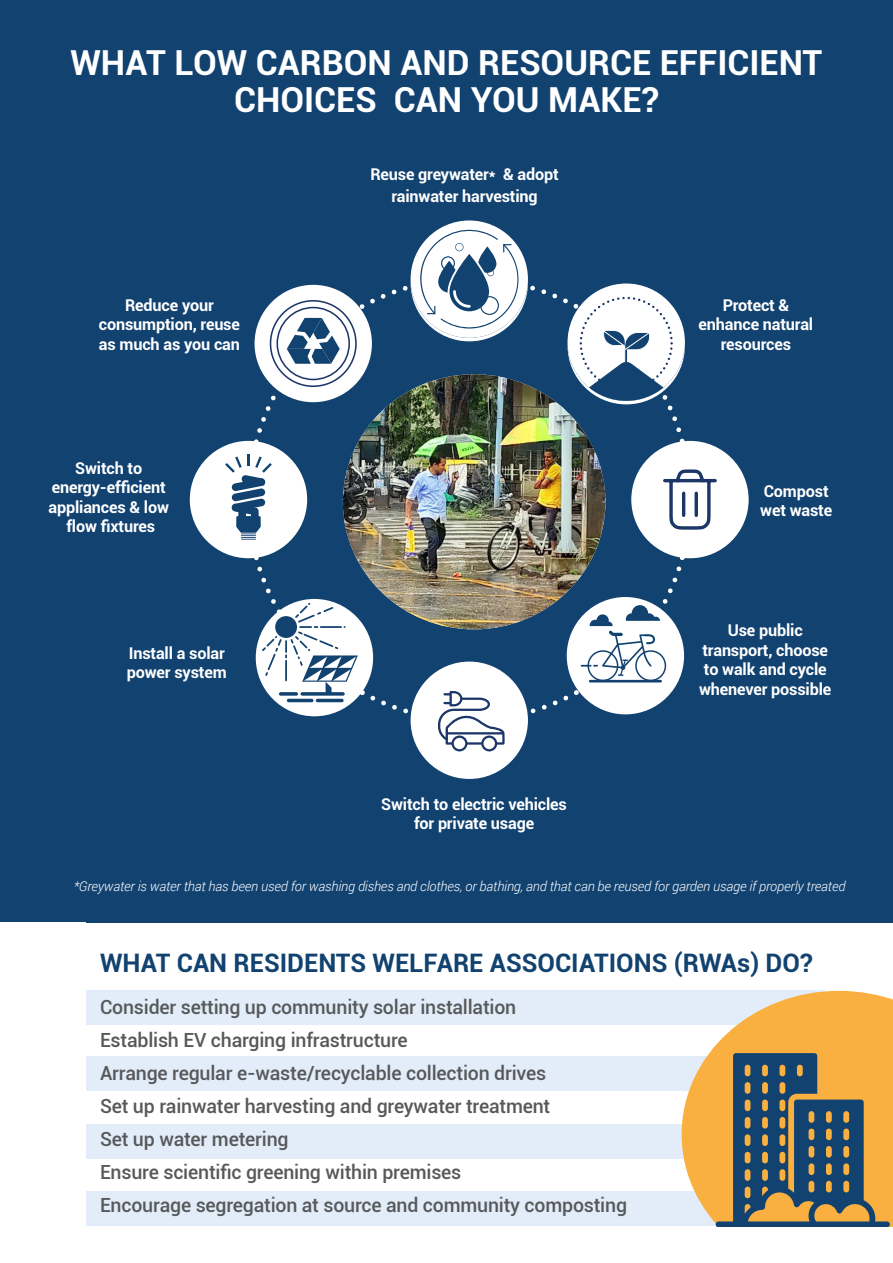
<style>
.page{position:relative;width:893px;height:1263px;background:#fff}
.page>*{position:absolute;margin:0;border:0;box-sizing:border-box;transform-origin:0 0}
.t1{font:700 34.5px/37.5px "Roboto";color:#fff;text-align:center}
.t2{font:700 25.5px "Roboto";color:#124270}
.t3{font:500 19.5px "Roboto";letter-spacing:-.01em;color:#57585a}
.t4{font:700 16.2px/19.5px "Roboto";letter-spacing:-.01em;color:#fff;text-align:center}
.t5{font:italic 300 13.5px "Roboto";letter-spacing:-.01em;color:#fff}
</style>
<div class="page">
<div style="left:82px;top:991px;width:742px;height:34px;background:#e2edf9"></div>
<div style="left:82px;top:1057px;width:742px;height:34px;background:#e2edf9"></div>
<div style="left:82px;top:1125px;width:742px;height:34px;background:#e2edf9"></div>
<div style="left:82px;top:1192px;width:742px;height:34px;background:#e2edf9"></div>
<svg style="left:682px;top:991px;width:211px;height:236px;fill:#fab040"></svg>
<div style="left:0;top:0;width:893px;height:923px;background:#124270"></div>
<div style="left:0;top:923px;width:85px;height:340px;background:#fff"></div>
<svg style="left:246px;top:277px;width:446px;height:445px"></svg>
<div style="left:567px;top:597px;width:117px;height:117px;background:#fff;border-radius:50%"></div>
<svg style="left:576px;top:605px;width:90px;height:89px"></svg>
<svg style="left:411px;top:225px;width:117px;height:116px"></svg>
<div style="left:255px;top:285px;width:117px;height:117px;background:#fff;border-radius:50%"></div>
<svg style="left:270px;top:300px;width:87px;height:87px"></svg>
<svg style="left:277px;top:308px;width:72px;height:71px"></svg>
<svg style="left:271px;top:318px;width:85px;height:71px"></svg>
<div style="left:631px;top:441px;width:118px;height:117px;background:#fff;border-radius:50%"></div>
<svg style="left:680px;top:557px;width:11px;height:3px"></svg>
<div style="left:190px;top:441px;width:117px;height:117px;background:#fff;border-radius:50%"></div>
<svg style="left:225px;top:454px;width:47px;height:86px"></svg>
<div style="left:256px;top:599px;width:117px;height:117px;background:#fff;border-radius:50%"></div>
<hr style="left:301px;top:692px;width:44px;height:4px;background:#61819f;border-radius:2px">
<hr style="left:279px;top:692px;width:19px;height:4px;background:#61819f;border-radius:2px">
<hr style="left:287px;top:699px;width:26px;height:3px;background:#124270;border-radius:2px">
<hr style="left:316px;top:699px;width:28px;height:3px;background:#124270;border-radius:2px">
<svg style="left:262px;top:603px;width:102px;height:92px"></svg>
<div style="left:411px;top:661px;width:117px;height:118px;background:#fff;border-radius:50%"></div>
<div style="left:568px;top:283px;width:117px;height:118px;background:#fff;border-radius:50%"></div>
<svg style="left:568px;top:297px;width:117px;height:107px"></svg>
<svg style="left:414px;top:691px;width:110px;height:60px"></svg>
<svg style="left:663px;top:469px;width:54px;height:61px"></svg>
<img style="left:343px;top:374px;width:262px;height:255px">
<svg style="left:716px;top:1053px;width:174px;height:174px;background:#7e7559"></svg>
<p class="t1" style="left:71px;top:42px;width:753px">WHAT LOW CARBON AND RESOURCE EFFICIENT<br>CHOICES CAN YOU MAKE?</p>
<p class="t4" style="left:99px;top:294px;width:143px">Reduce your consumption, reuse as much as you can</p>
<p class="t4" style="left:49px;top:457px;width:122px">Switch to energy-efficient appliances &amp; low flow fixtures</p>
<p class="t4" style="left:127px;top:642px;width:101px;text-align:left">Install a solar power system</p>
<p class="t4" style="left:370px;top:163px;width:190px;line-height:21.6px">Reuse greywater* &amp; adopt rainwater harvesting</p>
<p class="t4" style="left:381px;top:793px;width:187px">Switch to electric vehicles for private usage</p>
<p class="t4" style="left:699px;top:294px;width:116px">Protect &amp; enhance natural resources</p>
<p class="t4" style="left:760px;top:481px;width:73px;text-align:left">Compost wet waste</p>
<p class="t4" style="left:699px;top:620px;width:134px">Use public transport, choose to walk and cycle whenever possible</p>
<p class="t5" style="left:74px;top:877px;width:773px">*Greywater is water that has been used for washing dishes and clothes, or bathing, and that can be reused for garden usage if properly treated</p>
<p class="t2" style="left:100px;top:945px;width:714px">WHAT CAN RESIDENTS WELFARE ASSOCIATIONS (RWAs) DO?</p>
<p class="t3" style="left:100px;top:994px;width:418px">Consider setting up community solar installation</p>
<p class="t3" style="left:100px;top:1027px;width:309px">Establish EV charging infrastructure</p>
<p class="t3" style="left:100px;top:1060px;width:448px">Arrange regular e-waste/recyclable collection drives</p>
<p class="t3" style="left:100px;top:1093px;width:452px">Set up rainwater harvesting and greywater treatment</p>
<p class="t3" style="left:100px;top:1126px;width:190px">Set up water metering</p>
<p class="t3" style="left:100px;top:1159px;width:363px">Ensure scientific greening within premises</p>
<p class="t3" style="left:100px;top:1192px;width:528px">Encourage segregation at source and community composting</p>
</div>
